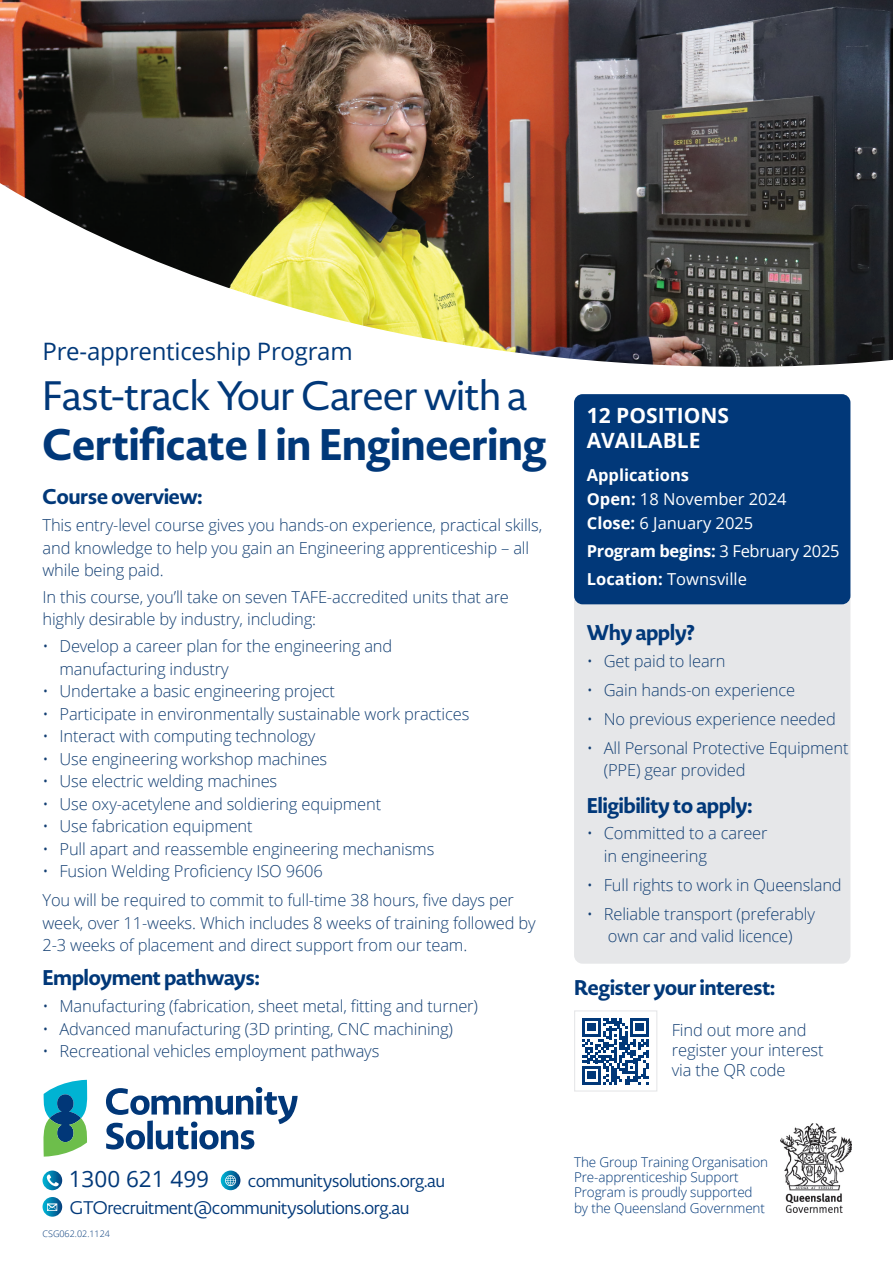
<style>
.page{position:relative;width:893px;height:1263px;background:#fff}
.page>*{position:absolute;margin:0;border:0;box-sizing:border-box;transform-origin:0 0}
.Body_2_-_P{font:800 43.5px "Novel Display";letter-spacing:.01em;color:#013879}
.Body_2_-_P-2{font:500 40.5px "Novel Display";letter-spacing:.01em;color:#013879}
.Body_2_-_P-3{font:24px "Open Sans";letter-spacing:-.01em;color:#013879}
.Contact_2_-_P{font:22.5px "Open Sans";color:#013879}
.Subheading_-_H2{font:800 21px "Novel Display";color:#013879}
.Subheading_2_-_H2{font:700 21px/25.2px "Open Sans";color:#fff}
.Contact_2_-_P-2{font:18px "Novel Display";color:#013879}
.Bullets_-_P{font:300 16.5px/22.5px "Open Sans";letter-spacing:-.01em;color:#144074}
.Body_-_P{font:300 16.5px/22.5px "Open Sans";letter-spacing:-.01em;color:#144074}
.Body_2_-_P-4{font:16.5px "Open Sans";color:#fff}
.Body_2_-_P-5{font:700 16.5px "Open Sans";letter-spacing:-.01em;color:#fff}
.Subheading_2_-_H2-2{font:300 13.5px/15.3px "Open Sans";letter-spacing:-.01em;color:#013879}
.t1{font:300 9px "Open Sans";color:#013879}
.s1{font-weight:700}
.s2{font-weight:400}
</style>
<div class="page">
<div style="left:574px;top:587px;width:276px;height:377px;background:#e6e7e9;border-radius:9px"></div>
<img style="left:0;top:0;width:893px;height:367px">
<div style="left:574px;top:394px;width:276px;height:210px;background:#013879;border-radius:9px"></div>
<svg style="left:582px;top:1018px;width:67px;height:66px"></svg>
<div style="left:574px;top:1010px;width:83px;height:81px;border:1px solid #e6e7e9"></div>
<svg style="left:106px;top:1087px;width:192px;height:62px"></svg>
<svg style="left:43px;top:1080px;width:45px;height:76px"></svg>
<svg style="left:43px;top:1170px;width:19px;height:20px"></svg>
<svg style="left:47px;top:1174px;width:12px;height:12px"></svg>
<svg style="left:221px;top:1170px;width:19px;height:20px"></svg>
<svg style="left:225px;top:1175px;width:11px;height:11px"></svg>
<svg style="left:43px;top:1197px;width:19px;height:20px"></svg>
<img style="left:780px;top:1123px;width:71px;height:90px">
<p class="Body_2_-_P-3" style="left:43px;top:334px;width:312px">Pre-apprenticeship Program</p>
<p class="Body_2_-_P-2" style="left:43px;top:371px;width:486px">Fast-track Your Career with a</p>
<p class="Body_2_-_P" style="left:43px;top:416px;width:505px">Certificate I in Engineering</p>
<h2 class="Subheading_-_H2" style="left:43px;top:483px;width:161px">Course overview:</h2>
<p class="Body_-_P" style="left:43px;top:513px;width:501px">This entry-level course gives you hands-on experience, practical skills, and knowledge to help you gain an Engineering apprenticeship – all while being paid.</p>
<p class="Body_-_P" style="left:43px;top:585px;width:468px">In this course, you’ll take on seven TAFE-accredited units that are highly desirable by industry, including:</p>
<p class="Bullets_-_P" style="left:60px;top:634px;width:334px;text-indent:-17px">• Develop a career plan for the engineering and manufacturing industry</p>
<p class="Bullets_-_P" style="left:43px;top:679px;width:294px">• Undertake a basic engineering project</p>
<p class="Bullets_-_P" style="left:43px;top:702px;width:428px">• Participate in environmentally sustainable work practices</p>
<p class="Bullets_-_P" style="left:43px;top:724px;width:274px">• Interact with computing technology</p>
<p class="Bullets_-_P" style="left:43px;top:747px;width:286px">• Use engineering workshop machines</p>
<p class="Bullets_-_P" style="left:43px;top:769px;width:236px">• Use electric welding machines</p>
<p class="Bullets_-_P" style="left:43px;top:792px;width:340px">• Use oxy-acetylene and soldiering equipment</p>
<p class="Bullets_-_P" style="left:43px;top:814px;width:212px">• Use fabrication equipment</p>
<p class="Bullets_-_P" style="left:43px;top:837px;width:393px">• Pull apart and reassemble engineering mechanisms</p>
<p class="Bullets_-_P" style="left:43px;top:859px;width:282px">• Fusion Welding Proficiency ISO 9606</p>
<p class="Body_-_P" style="left:43px;top:888px;width:495px">You will be required to commit to full-time 38 hours, five days per week, over 11-weeks. Which includes 8 weeks of training followed by<br>2-3 weeks of placement and direct support from our team.</p>
<h2 class="Subheading_-_H2" style="left:43px;top:964px;width:219px">Employment pathways:</h2>
<p class="Bullets_-_P" style="left:43px;top:994px;width:437px">• Manufacturing (fabrication, sheet metal, fitting and turner)</p>
<p class="Bullets_-_P" style="left:43px;top:1017px;width:412px">• Advanced manufacturing (3D printing, CNC machining)</p>
<p class="Bullets_-_P" style="left:43px;top:1039px;width:338px">• Recreational vehicles employment pathways</p>
<h2 class="Subheading_2_-_H2" style="left:587px;top:402px;width:144px">12 POSITIONS<br>AVAILABLE</h2>
<p class="Body_2_-_P-5" style="left:587px;top:463px;width:104px">Applications</p>
<p class="Body_2_-_P-4" style="left:587px;top:487px;width:201px"><span class="s1">Open:</span> 18 November 2024</p>
<p class="Body_2_-_P-4" style="left:587px;top:511px;width:168px"><span class="s1">Close:</span> 6 January 2025</p>
<p class="Body_2_-_P-5" style="left:587px;top:539px;width:254px">Program begins: <span class="s2">3 February 2025</span></p>
<p class="Body_2_-_P-4" style="left:587px;top:568px;width:162px"><span class="s1">Location:</span> Townsville</p>
<h2 class="Subheading_-_H2" style="left:587px;top:619px;width:109px">Why apply?</h2>
<p class="Bullets_-_P" style="left:587px;top:649px;width:140px">• Get paid to learn</p>
<p class="Bullets_-_P" style="left:587px;top:678px;width:210px">• Gain hands-on experience</p>
<p class="Bullets_-_P" style="left:587px;top:707px;width:251px">• No previous experience needed</p>
<p class="Bullets_-_P" style="left:604px;top:736px;width:246px;text-indent:-17px">• All Personal Protective Equipment (PPE) gear provided</p>
<h2 class="Subheading_-_H2" style="left:587px;top:791px;width:167px">Eligibility to apply:</h2>
<p class="Bullets_-_P" style="left:604px;top:822px;width:165px;text-indent:-17px">• Committed to a career in engineering</p>
<p class="Bullets_-_P" style="left:587px;top:873px;width:256px">• Full rights to work in Queensland</p>
<p class="Bullets_-_P" style="left:587px;top:902px;width:230px;text-align:center">• Reliable transport (preferably own car and valid licence)</p>
<h2 class="Subheading_-_H2" style="left:574px;top:974px;width:203px">Register your interest:</h2>
<p class="Body_-_P" style="left:672px;top:1020px;width:153px;line-height:19.8px">Find out more and register your interest via the QR code</p>
<p class="Contact_2_-_P" style="left:69px;top:1164px;width:142px">1300 621 499</p>
<p class="Contact_2_-_P-2" style="left:248px;top:1170px;width:198px">communitysolutions.org.au</p>
<p class="Contact_2_-_P-2" style="left:70px;top:1196px;width:341px">GTOrecruitment@communitysolutions.org.au</p>
<p class="t1" style="left:43px;top:1227px;width:69px">CSG062.02.1124</p>
<h2 class="Subheading_2_-_H2-2" style="left:574px;top:1154px;width:196px">The Group Training Organisation<br>Pre-apprenticeship Support<br>Program is proudly supported by the Queensland Government</h2>
</div>
